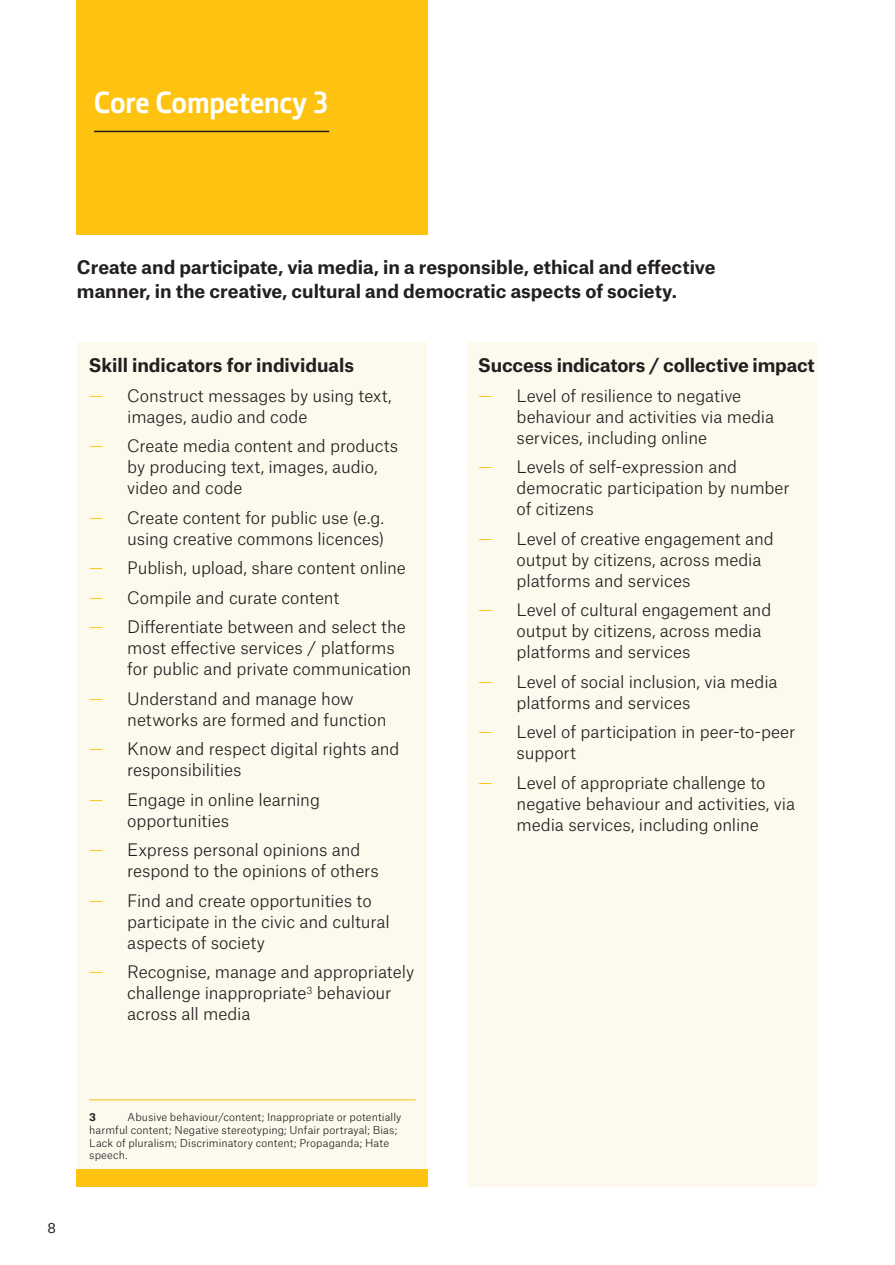
<style>
.page{position:relative;width:895px;height:1265px;background:#fff}
.page>*{position:absolute;margin:0;border:0;box-sizing:border-box;transform-origin:0 0}
.t1{font:700 31.5px "Section";color:#fff}
.t2{font:700 18px/24px "Atlas Grotesk";color:#231f20}
.t3{font:300 16.5px/21px "Atlas Grotesk";letter-spacing:-.005em;color:#231f20}
.t4{font:13.5px "Atlas Grotesk";color:#231f20}
.t5{font:300 10.5px/12.6px "Atlas Grotesk";letter-spacing:.01em;color:#231f20}
.t6{font:700 10.5px "Atlas Grotesk";color:#231f20}
.s1{color:#fec210}
</style>
<div class="page">
<div style="left:77px;top:343px;width:349px;height:844px;background:#fef9ed"></div>
<div style="left:467px;top:343px;width:349px;height:844px;background:#fef9ed"></div>
<div style="left:77px;top:1170px;width:351px;height:17px;background:#fec210"></div>
<div style="left:77px;top:0;width:351px;height:235px;background:#fec210"></div>
<hr style="left:94px;top:131px;width:235px;height:1px;background:#231f20">
<hr style="left:89px;top:1099px;width:326px;height:1px;background:#fec210">
<p class="t1" style="left:94px;top:83px;width:237px">Core Competency 3</p>
<p class="t2" style="left:77px;top:253px;width:640px">Create and participate, via media, in a responsible, ethical and effective manner, in the creative, cultural and democratic aspects of society.</p>
<p class="t2" style="left:89px;top:351px;width:267px">Skill indicators for individuals</p>
<p class="t3" style="left:127px;top:383px;width:266px;text-indent:-38px"><span class="s1">—</span> Construct messages by using text, images, audio and code</p>
<p class="t3" style="left:127px;top:434px;width:272px;text-indent:-38px"><span class="s1">—</span> Create media content and products by producing text, images, audio, video and code</p>
<p class="t3" style="left:89px;top:505px;width:297px;text-align:right"><span class="s1">—</span> Create content for public use (e.g. using creative commons licences)</p>
<p class="t3" style="left:89px;top:556px;width:318px"><span class="s1">—</span> Publish, upload, share content online</p>
<p class="t3" style="left:89px;top:585px;width:252px"><span class="s1">—</span> Compile and curate content</p>
<p class="t3" style="left:127px;top:615px;width:285px;text-indent:-38px"><span class="s1">—</span> Differentiate between and select the most effective services / platforms for public and private communication</p>
<p class="t3" style="left:127px;top:686px;width:261px;text-indent:-38px"><span class="s1">—</span> Understand and manage how networks are formed and function</p>
<p class="t3" style="left:127px;top:737px;width:274px;text-indent:-38px"><span class="s1">—</span> Know and respect digital rights and responsibilities</p>
<p class="t3" style="left:127px;top:787px;width:194px;text-indent:-38px"><span class="s1">—</span> Engage in online learning opportunities</p>
<p class="t3" style="left:127px;top:838px;width:253px;text-indent:-38px"><span class="s1">—</span> Express personal opinions and respond to the opinions of others</p>
<p class="t3" style="left:127px;top:888px;width:264px;text-indent:-38px"><span class="s1">—</span> Find and create opportunities to participate in the civic and cultural aspects of society</p>
<p class="t3" style="left:127px;top:960px;width:288px;text-indent:-38px"><span class="s1">—</span> Recognise, manage and appropriately challenge inappropriate<sup>3</sup> behaviour across all media</p>
<p class="t2" style="left:478px;top:351px;width:338px">Success indicators / collective impact</p>
<p class="t3" style="left:516px;top:383px;width:259px;text-indent:-38px"><span class="s1">—</span> Level of resilience to negative behaviour and activities via media services, including online</p>
<p class="t3" style="left:516px;top:455px;width:274px;text-indent:-38px"><span class="s1">—</span> Levels of self-expression and democratic participation by number of citizens</p>
<p class="t3" style="left:516px;top:526px;width:258px;text-indent:-38px"><span class="s1">—</span> Level of creative engagement and output by citizens, across media platforms and services</p>
<p class="t3" style="left:516px;top:598px;width:256px;text-indent:-38px"><span class="s1">—</span> Level of cultural engagement and output by citizens, across media platforms and services</p>
<p class="t3" style="left:516px;top:669px;width:262px;text-indent:-38px"><span class="s1">—</span> Level of social inclusion, via media platforms and services</p>
<p class="t3" style="left:516px;top:720px;width:280px;text-indent:-38px"><span class="s1">—</span> Level of participation in peer-to-peer support</p>
<p class="t3" style="left:516px;top:770px;width:280px;text-indent:-38px"><span class="s1">—</span> Level of appropriate challenge to negative behaviour and activities, via media services, including online</p>
<p class="t4" style="left:47px;top:1217px;width:10px">8</p>
<p class="t5" style="left:89px;top:1110px;width:313px;text-indent:38px">Abusive behaviour/content; Inappropriate or potentially harmful content; Negative stereotyping; Unfair portrayal; Bias; Lack of pluralism; Discriminatory content; Propaganda; Hate speech.</p>
<p class="t6" style="left:89px;top:1109px;width:8px">3</p>
</div>
